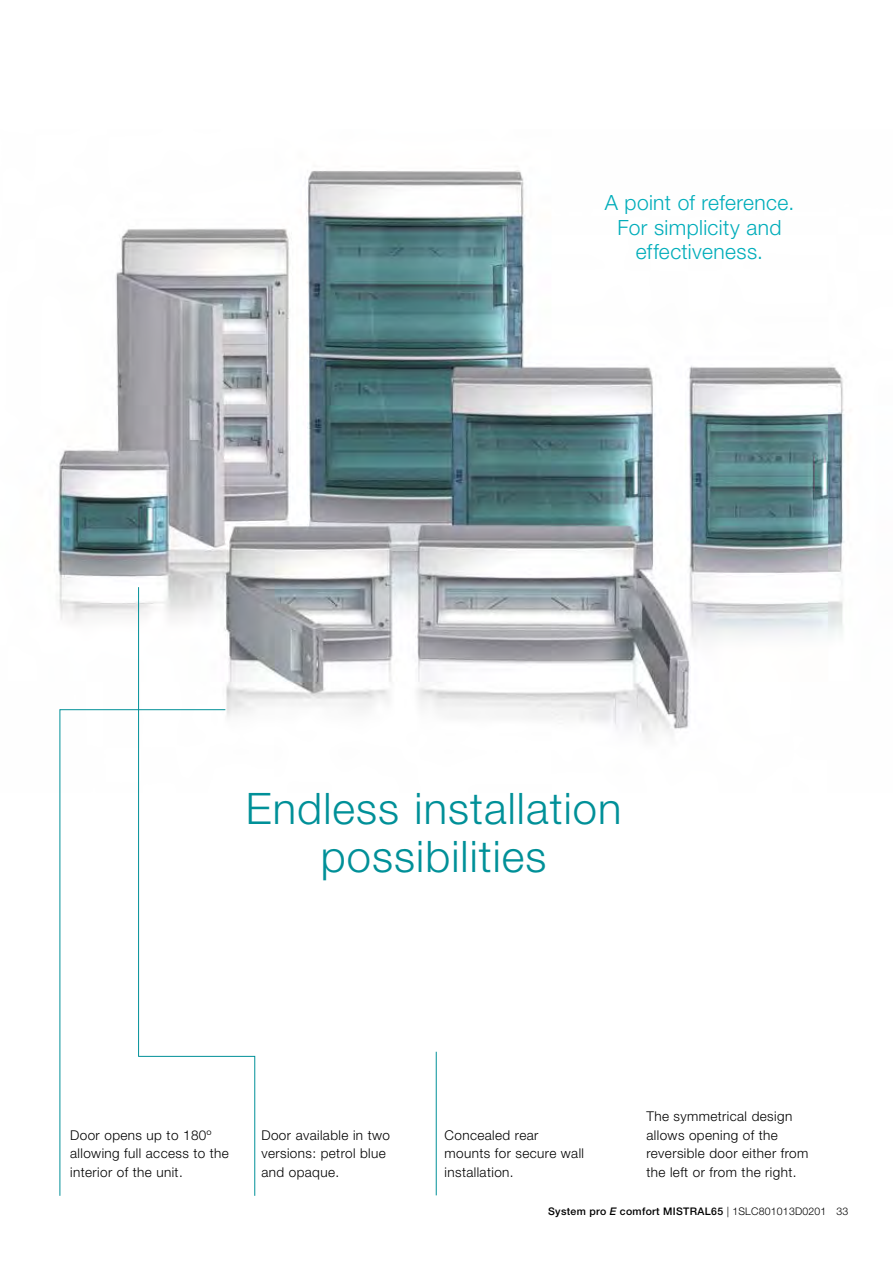
<style>
.page{position:relative;width:893px;height:1263px;background:#fff}
.page>*{position:absolute;margin:0;border:0;box-sizing:border-box;transform-origin:0 0}
.t1{font:300 43.5px/48px "Helvetica Neue LT Std";letter-spacing:.025em;color:#009098;text-align:center}
.t2{font:300 21px/24.8px "Helvetica Neue LT Std";letter-spacing:.02em;color:#00adba;text-align:center}
.t3{font:300 13.5px/18.8px "Helvetica Neue LT Std";letter-spacing:.03em;color:#000}
.t4{font:500 10.5px "Helvetica Neue LT Std";letter-spacing:.03em;color:#000}
.s1{font-style:italic}
.s2{font-weight:300}
</style>
<div class="page">
<img style="left:58px;top:170px;width:790px;height:568px">
<svg style="left:226px;top:1055px;width:29px;height:141px"></svg>
<hr style="left:436px;top:1052px;width:1px;height:143px;background:#009098">
<svg style="left:59px;top:709px;width:167px;height:487px"></svg>
<hr style="left:138px;top:587px;width:1px;height:469px;background:#009098">
<h2 class="t2" style="left:605px;top:189px;width:191px">A point of reference.<br>For simplicity and effectiveness.</h2>
<h1 class="t1" style="left:246px;top:784px;width:377px">Endless installation possibilities</h1>
<p class="t3" style="left:70px;top:1125px;width:160px">Door opens up to 180º allowing full access to the interior of the unit.</p>
<p class="t3" style="left:261px;top:1125px;width:130px">Door available in two versions: petrol blue and opaque.</p>
<p class="t3" style="left:445px;top:1125px;width:141px">Concealed rear mounts for secure wall installation.</p>
<p class="t3" style="left:646px;top:1106px;width:163px">The symmetrical design allows opening of the reversible door either from the left or from the right.</p>
<p class="t4" style="left:548px;top:1204px;width:302px">System pro <span class="s1">E</span> comfort MISTRAL65 <span class="s2">| 1SLC801013D0201 33</span></p>
</div>
